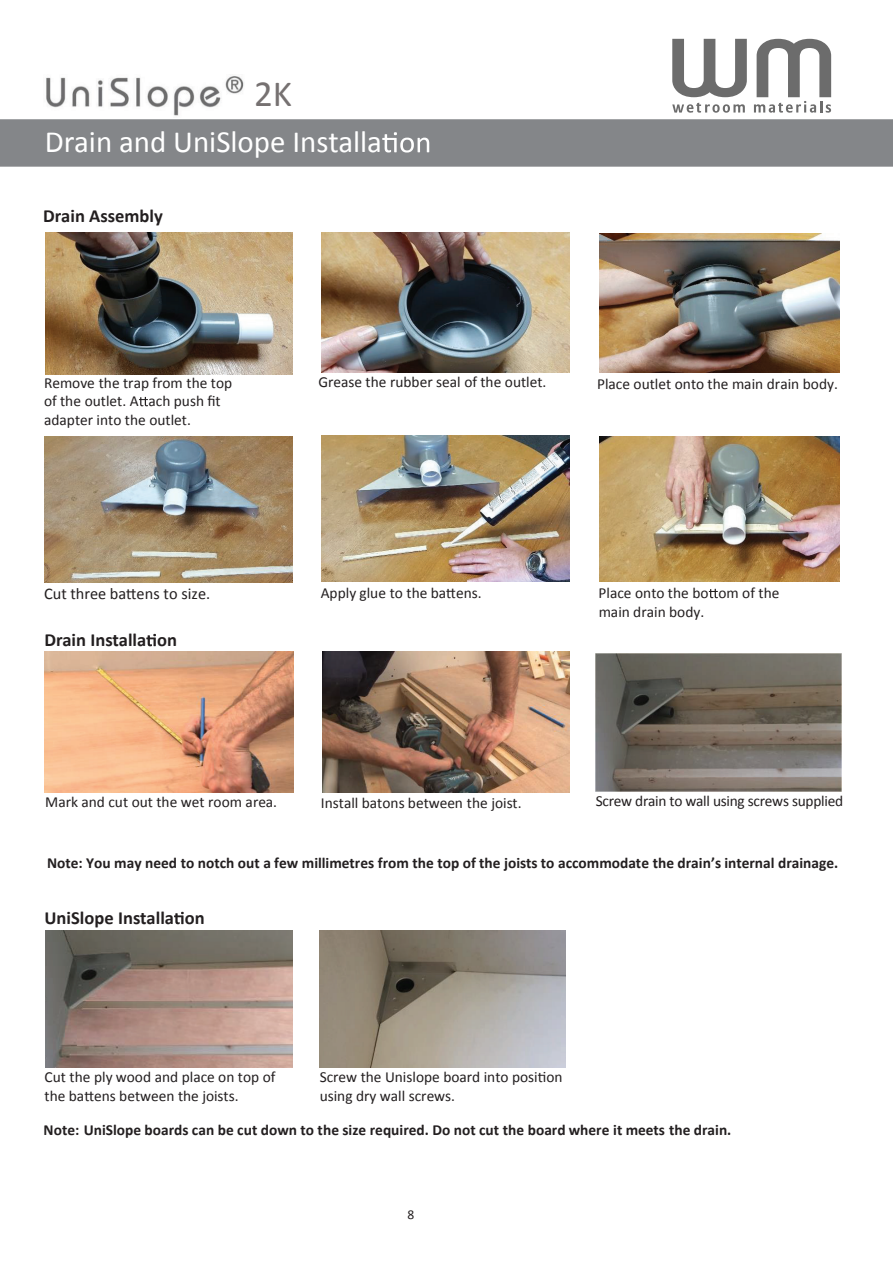
<style>
.page{position:relative;width:893px;height:1263px;background:#fff}
.page>*{position:absolute;margin:0;border:0;box-sizing:border-box;transform-origin:0 0}
.t1{font:37.05px "Calibri";color:#767171}
.t2{font:30.9px "Calibri";color:#fff}
.t3{font:700 18.45px "Calibri";color:#231f20}
.t4{font:16.35px "Calibri";letter-spacing:.005em;color:#231f20}
.t5{font:15.45px "Calibri";color:#231f20}
.t6{font:15.3px/18.5px "Calibri";color:#231f20}
.t7{font:700 15.3px "Calibri";color:#231f20}
.t8{font:13.5px "Calibri";color:#231f20}
</style>
<div class="page">
<img style="left:599px;top:436px;width:241px;height:146px">
<img style="left:321px;top:436px;width:248px;height:146px">
<img style="left:45px;top:436px;width:247px;height:146px">
<img style="left:595px;top:653px;width:246px;height:139px">
<img style="left:320px;top:930px;width:245px;height:137px">
<img style="left:599px;top:233px;width:241px;height:140px">
<img style="left:45px;top:232px;width:248px;height:142px">
<img style="left:321px;top:232px;width:249px;height:141px">
<img style="left:45px;top:930px;width:247px;height:137px">
<svg style="left:139px;top:397px;width:9px;height:9px"></svg>
<svg style="left:709px;top:589px;width:9px;height:9px"></svg>
<img style="left:45px;top:652px;width:248px;height:141px">
<img style="left:322px;top:652px;width:248px;height:141px">
<svg style="left:146px;top:634px;width:10px;height:12px"></svg>
<svg style="left:174px;top:912px;width:10px;height:12px"></svg>
<div style="left:0;top:119px;width:893px;height:48px;background:#848689"></div>
<img style="left:46px;top:76px;width:198px;height:40px">
<svg style="left:672px;top:39px;width:75px;height:58px"></svg>
<svg style="left:672px;top:103px;width:73px;height:10px"></svg>
<svg style="left:754px;top:39px;width:77px;height:74px"></svg>
<p class="t1" style="left:254px;top:70px;width:40px">2K</p>
<p class="t2" style="left:45px;top:122px;width:339px">Drain and UniSlope Installa</p>
<p class="t3" style="left:43px;top:204px;width:121px">Drain Assembly</p>
<p class="t6" style="left:44px;top:373px;width:190px">Remove the trap from the top</p>
<p class="t6" style="left:318px;top:373px;width:230px">Grease the rubber seal of the outlet.</p>
<p class="t6" style="left:597px;top:374px;width:242px">Place outlet onto the main drain body.</p>
<p class="t6" style="left:44px;top:392px;width:178px">of the outlet. A ach push fit adapter into the outlet.</p>
<p class="t4" style="left:44px;top:584px;width:168px">Cut three battens to size.</p>
<p class="t6" style="left:321px;top:584px;width:162px">Apply glue to the battens.</p>
<p class="t3" style="left:44px;top:628px;width:134px">Drain Installa on</p>
<p class="t6" style="left:599px;top:584px;width:182px">Place onto the bo om of the</p>
<p class="t5" style="left:599px;top:602px;width:107px">main drain body.</p>
<p class="t6" style="left:45px;top:793px;width:233px">Mark and cut out the wet room area.</p>
<p class="t6" style="left:321px;top:793px;width:202px">Install batons between the joist.</p>
<p class="t6" style="left:596px;top:792px;width:249px">Screw drain to wall using screws supplied</p>
<p class="t7" style="left:47px;top:853px;width:793px">Note: You may need to notch out a few millimetres from the top of the joists to accommodate the drain’s internal drainage.</p>
<p class="t3" style="left:44px;top:906px;width:162px">UniSlope Installa on</p>
<p class="t6" style="left:45px;top:1068px;width:232px">Cut the ply wood and place on top of the battens between the joists.</p>
<p class="t6" style="left:320px;top:1068px;width:244px">Screw the Unislope board into position using dry wall screws.</p>
<p class="t7" style="left:44px;top:1120px;width:689px">Note: UniSlope boards can be cut down to the size required. Do not cut the board where it meets the drain.</p>
<p class="t8" style="left:407px;top:1206px;width:8px">8</p>
</div>
